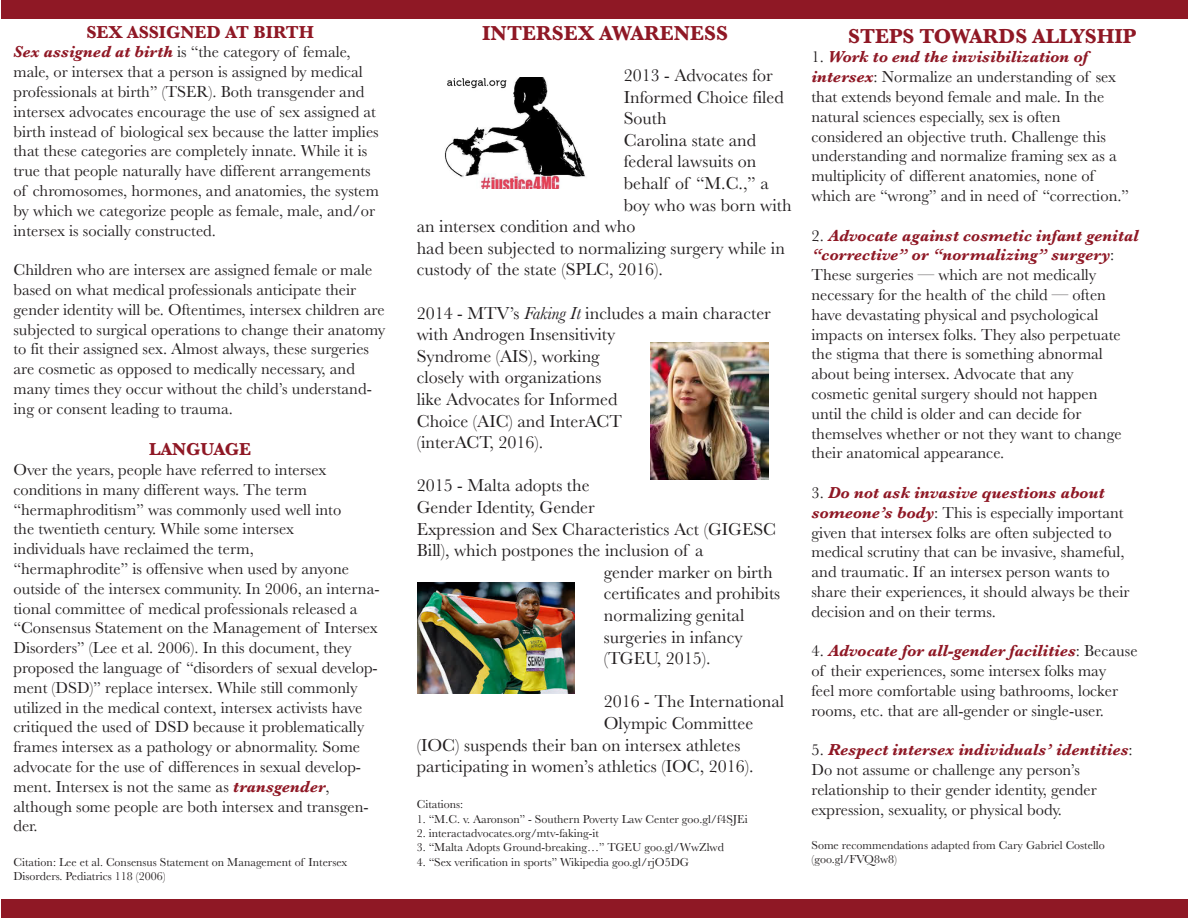
<style>
.page{position:relative;width:1188px;height:918px;background:#fff}
.page>*{position:absolute;margin:0;border:0;box-sizing:border-box;transform-origin:0 0}
.t1{font:700 21px "Baskerville";color:#8f1825}
.t2{font:18px/21.6px "Baskerville";color:#231f20}
.t3{font:700 18px "Baskerville";color:#8f1825}
.t4{font:16.5px/19.8px "Baskerville";color:#231f20}
.t5{font:12px/14.4px "Baskerville";color:#231f20}
.s1{font-weight:700;font-style:italic;color:#8f1825}
.s2{font-style:italic}
</style>
<div class="page">
<div style="left:1px;top:0;width:1186px;height:19px;background:#8f1825"></div>
<div style="left:1px;top:900px;width:1186px;height:18px;background:#8f1825"></div>
<img style="left:444px;top:78px;width:142px;height:111px">
<img style="left:417px;top:583px;width:158px;height:110px">
<img style="left:650px;top:342px;width:119px;height:138px">
<p class="t3" style="left:86px;top:19px;width:229px">SEX ASSIGNED AT BIRTH</p>
<p class="t4" style="left:14px;top:42px;width:367px"><span class="s1">Sex assigned at birth</span> is “the category of female, male, or intersex that a person is assigned by medical professionals at birth” (TSER). Both transgender and intersex advocates encourage the use of sex assigned at birth instead of biological sex because the latter implies that these categories are completely innate. While it is true that people naturally have different arrangements of chromosomes, hormones, and anatomies, the system by which we categorize people as female, male, and/or intersex is socially constructed.</p>
<p class="t4" style="left:14px;top:260px;width:374px">Children who are intersex are assigned female or male based on what medical professionals anticipate their gender identity will be. Oftentimes, intersex children are subjected to surgical operations to change their anatomy to fit their assigned sex. Almost always, these surgeries are cosmetic as opposed to medically necessary, and many times they occur without the child’s understand&shy;ing or consent leading to trauma.</p>
<p class="t3" style="left:149px;top:437px;width:103px">LANGUAGE</p>
<p class="t4" style="left:14px;top:460px;width:368px">Over the years, people have referred to intersex conditions in many different ways. The term “hermaphroditism” was commonly used well into<br>the twentieth century. While some intersex<br>individuals have reclaimed the term,<br>“hermaphrodite” is offensive when used by anyone outside of the intersex community. In 2006, an interna&shy;tional committee of medical professionals released a “Consensus Statement on the Management of Intersex Disorders” (Lee et al. 2006). In this document, they proposed the language of “disorders of sexual develop&shy;ment (DSD)” replace intersex. While still commonly utilized in the medical context, intersex activists have critiqued the used of DSD because it problematically frames intersex as a pathology or abnormality. Some advocate for the use of differences in sexual develop&shy;ment. Intersex is not the same as <span class="s1">transgender</span>, although some people are both intersex and transgen&shy;der.</p>
<p class="t5" style="left:14px;top:855px;width:335px">Citation: Lee et al. Consensus Statement on Management of Intersex<br>Disorders. Pediatrics 118 (2006)</p>
<p class="t1" style="left:482px;top:18px;width:247px">INTERSEX AWARENESS</p>
<p class="t2" style="left:624px;top:65px;width:150px">2013 - Advocates for</p>
<p class="t2" style="left:624px;top:86px;width:162px">Informed Choice filed</p>
<p class="t2" style="left:624px;top:108px;width:44px">South</p>
<p class="t2" style="left:624px;top:129px;width:134px">Carolina state and</p>
<p class="t2" style="left:624px;top:151px;width:134px">federal lawsuits on</p>
<p class="t2" style="left:624px;top:173px;width:147px">behalf of “M.C.,” a</p>
<p class="t2" style="left:624px;top:194px;width:169px">boy who was born with</p>
<p class="t2" style="left:417px;top:216px;width:220px">an intersex condition and who</p>
<p class="t2" style="left:417px;top:237px;width:370px">had been subjected to normalizing surgery while in</p>
<p class="t2" style="left:417px;top:259px;width:248px">custody of the state (SPLC, 2016).</p>
<p class="t2" style="left:417px;top:302px;width:356px">2014 - MTV’s <span class="s2">Faking It</span> includes a main character with Androgen Insensitivity<br>Syndrome (AIS), working<br>closely with organizations<br>like Advocates for Informed<br>Choice (AIC) and InterACT<br>(interACT, 2016).</p>
<p class="t2" style="left:417px;top:475px;width:174px">2015 - Malta adopts the</p>
<p class="t2" style="left:417px;top:497px;width:179px">Gender Identity, Gender</p>
<p class="t2" style="left:417px;top:518px;width:361px">Expression and Sex Characteristics Act (GIGESC</p>
<p class="t2" style="left:417px;top:540px;width:288px">Bill), which postpones the inclusion of a</p>
<p class="t2" style="left:604px;top:561px;width:170px">gender marker on birth</p>
<p class="t2" style="left:604px;top:583px;width:178px">certificates and prohibits</p>
<p class="t2" style="left:604px;top:605px;width:142px">normalizing genital</p>
<p class="t2" style="left:604px;top:626px;width:140px">surgeries in infancy</p>
<p class="t2" style="left:604px;top:648px;width:108px">(TGEU, 2015).</p>
<p class="t2" style="left:604px;top:691px;width:182px">2016 - The International</p>
<p class="t2" style="left:604px;top:713px;width:151px">Olympic Committee</p>
<p class="t2" style="left:417px;top:734px;width:325px">(IOC) suspends their ban on intersex athletes</p>
<p class="t2" style="left:417px;top:756px;width:338px">participating in women’s athletics (IOC, 2016).</p>
<p class="t5" style="left:417px;top:797px;width:48px">Citations:</p>
<p class="t5" style="left:417px;top:812px;width:332px">1. “M.C. v. Aaronson” - Southern Poverty Law Center goo.gl/f4SJEi</p>
<p class="t5" style="left:417px;top:826px;width:184px">2. interactadvocates.org/mtv-faking-it</p>
<p class="t5" style="left:417px;top:841px;width:309px">3. “Malta Adopts Ground-breaking…” TGEU goo.gl/WwZlwd</p>
<p class="t5" style="left:417px;top:855px;width:274px">4. “Sex verification in sports” Wikipedia goo.gl/rjO5DG</p>
<p class="t1" style="left:848px;top:21px;width:290px">STEPS TOWARDS ALLYSHIP</p>
<p class="t4" style="left:812px;top:47px;width:319px">1. <span class="s1">Work to end the invisibilization of intersex</span>: Normalize an understanding of sex that extends beyond female and male. In the natural sciences especially, sex is often considered an objective truth. Challenge this understanding and normalize framing sex as a multiplicity of different anatomies, none of which are “wrong” and in need of “correction.”</p>
<p class="t4" style="left:812px;top:226px;width:328px">2. <span class="s1">Advocate against cosmetic infant genital “corrective” or “normalizing” surgery</span>:<br>These surgeries — which are not medically necessary for the health of the child — often have devastating physical and psychological impacts on intersex folks. They also perpetuate the stigma that there is something abnormal about being intersex. Advocate that any<br>cosmetic genital surgery should not happen<br>until the child is older and can decide for themselves whether or not they want to change their anatomical appearance.</p>
<p class="t4" style="left:812px;top:483px;width:320px">3. <span class="s1">Do not ask invasive questions about someone’s body</span>: This is especially important given that intersex folks are often subjected to medical scrutiny that can be invasive, shameful, and traumatic. If an intersex person wants to share their experiences, it should always be their decision and on their terms.</p>
<p class="t4" style="left:812px;top:641px;width:328px">4. <span class="s1">Advocate for all-gender facilities</span>: Because of their experiences, some intersex folks may<br>feel more comfortable using bathrooms, locker rooms, etc. that are all-gender or single-user.</p>
<p class="t4" style="left:812px;top:740px;width:323px">5. <span class="s1">Respect intersex individuals’ identities</span>:<br>Do not assume or challenge any person’s relationship to their gender identity, gender expression, sexuality, or physical body.</p>
<p class="t5" style="left:812px;top:838px;width:295px">Some recommendations adapted from Cary Gabriel Costello (goo.gl/FVQ8w8)</p>
</div>
